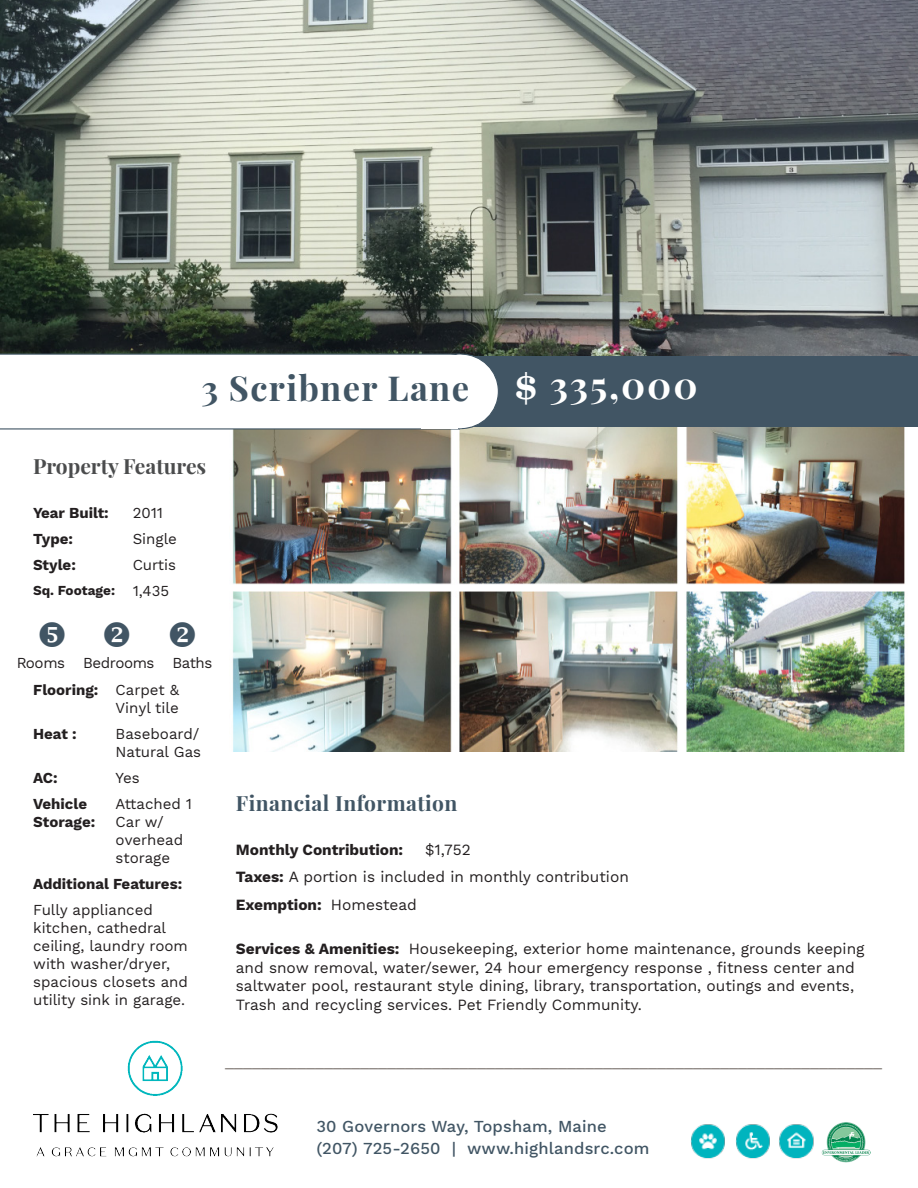
<style>
.page{position:relative;width:918px;height:1188px;background:#fff}
.page>*{position:absolute;margin:0;border:0;box-sizing:border-box;transform-origin:0 0}
.t1{font:700 37.5px "Playfair Display";letter-spacing:.05em;color:#fff}
.t2{font:700 34.5px "Playfair Display";letter-spacing:.04em;color:#415564}
.t3{font:700 21px "Playfair Display";letter-spacing:.02em;color:#415564}
.t4{font:700 21px "Playfair Display";color:#4b4c4d}
.t5{font:18px "Minion Pro";color:#605852}
.t6{font:500 16.5px "Work Sans";letter-spacing:.01em;color:#415564}
.t7{font:15.3px/18.5px "Work Sans";color:#231f20}
.t8{font:700 15.3px "Work Sans";color:#231f20}
.t9{font:15px/18px "Work Sans";color:#231f20}
.t10{font:700 15px/18px "Work Sans";color:#231f20}
.t11{font:15px "Work Sans";letter-spacing:-.03em;color:#231f20}
.t12{font:700 13.5px "Work Sans";color:#231f20}
.s1{font-family:"Georgia";font-size:36px}
.s2{font-weight:700}
.s3{font-weight:400}
</style>
<div class="page">
<img style="left:0;top:0;width:918px;height:356px">
<img style="left:232px;top:427px;width:673px;height:325px">
<div style="left:0;top:356px;width:918px;height:71px;background:#415564"></div>
<div style="left:0;top:354px;width:460px;height:76px;background:#fff"></div>
<div style="left:423px;top:354px;width:75px;height:75px;background:#fff;border-radius:50%"></div>
<div style="left:422px;top:355px;width:36px;height:73px;background:#fff"></div>
<img style="left:34px;top:1040px;width:244px;height:117px">
<img style="left:744px;top:1124px;width:26px;height:35px">
<img style="left:690px;top:1124px;width:54px;height:35px">
<img style="left:779px;top:1124px;width:35px;height:35px">
<img style="left:821px;top:1122px;width:50px;height:40px">
<p class="t2" style="left:201px;top:361px;width:269px">3 Scribner Lane</p>
<p class="t1" style="left:515px;top:356px;width:184px"><span class="s1">$</span> 335,000</p>
<p class="t4" style="left:33px;top:449px;width:175px">Property Features</p>
<p class="t10" style="left:33px;top:505px;width:77px">Year Built:</p>
<p class="t9" style="left:133px;top:505px;width:32px">2011</p>
<p class="t10" style="left:33px;top:531px;width:42px">Type:</p>
<p class="t9" style="left:133px;top:531px;width:46px">Single</p>
<p class="t10" style="left:33px;top:557px;width:44px">Style:</p>
<p class="t9" style="left:133px;top:557px;width:45px">Curtis</p>
<p class="t12" style="left:33px;top:582px;width:84px">Sq. Footage:</p>
<p class="t9" style="left:133px;top:583px;width:38px">1,435</p>
<p class="t11" style="left:17px;top:654px;width:197px">Rooms Bedrooms Baths</p>
<p class="t10" style="left:33px;top:682px;width:67px">Flooring:</p>
<p class="t9" style="left:116px;top:682px;width:65px">Carpet &amp;<br>Vinyl tile</p>
<p class="t10" style="left:33px;top:726px;width:45px">Heat :</p>
<p class="t9" style="left:116px;top:726px;width:87px">Baseboard/<br>Natural Gas</p>
<p class="t10" style="left:33px;top:770px;width:26px">AC:</p>
<p class="t9" style="left:116px;top:770px;width:26px">Yes</p>
<p class="t10" style="left:33px;top:796px;width:64px">Vehicle<br>Storage:</p>
<p class="t9" style="left:116px;top:796px;width:78px">Attached 1<br>Car w/ overhead storage</p>
<p class="t10" style="left:33px;top:876px;width:151px">Additional Features:</p>
<p class="t9" style="left:33px;top:902px;width:156px">Fully applianced kitchen, cathedral ceiling, laundry room with washer/dryer, spacious closets and utility sink in garage.</p>
<p class="t3" style="left:236px;top:786px;width:223px">Financial Information</p>
<p class="t8" style="left:236px;top:841px;width:169px">Monthly Contribution:</p>
<p class="t7" style="left:425px;top:842px;width:47px">$1,752</p>
<p class="t7" style="left:236px;top:868px;width:395px"><span class="s2">Taxes:</span> A portion is included in monthly contribution</p>
<p class="t8" style="left:236px;top:896px;width:183px">Exemption: <span class="s3">Homestead</span></p>
<p class="t7" style="left:236px;top:941px;width:630px"><span class="s2">Services &amp; Amenities:</span> Housekeeping, exterior home maintenance, grounds keeping and snow removal, water/sewer, 24 hour emergency response , fitness center and saltwater pool, restaurant style dining, library, transportation, outings and events, Trash and recycling services. Pet Friendly Community.</p>
<p class="t5" style="left:225px;top:1049px;width:658px">_________________________________________________________________________</p>
<p class="t6" style="left:316px;top:1117px;width:292px">30 Governors Way, Topsham, Maine</p>
<p class="t6" style="left:316px;top:1139px;width:335px">(207) 725-2650 | www.highlandsrc.com</p>
</div>
